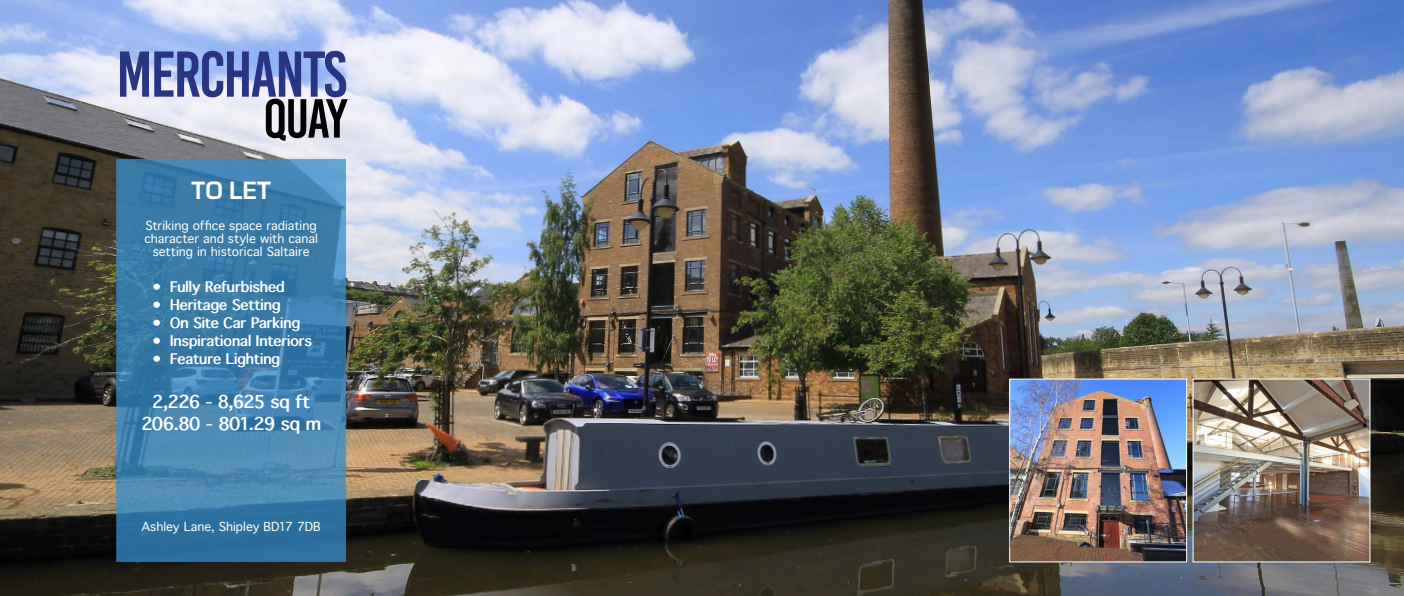
<style>
.page{position:relative;width:1404px;height:596px;background:#fff}
.page>*{position:absolute;margin:0;border:0;box-sizing:border-box;transform-origin:0 0}
.t1{font:64.5px "Bebas Kai";letter-spacing:-.03em;color:#283583}
.t2{font:54.9px "Bebas Kai";color:#000}
.t3{font:700 26px "Eurostile";color:#fff}
.t4{font:700 17px/22px "Thonburi";letter-spacing:-.045em;color:#fff;text-align:center}
.t5{font:700 14px "Thonburi";color:#fff}
.t6{font:12px/13px "Thonburi";color:#fff;text-align:center}
.t7{font:11.9px "Thonburi";color:#fff}
</style>
<div class="page">
<img style="left:0;top:0;width:1403px;height:595px">
<img style="left:1194px;top:380px;width:173px;height:179px">
<div style="left:1192px;top:378px;width:177px;height:183px;border:1px solid #fff"></div>
<svg style="left:116px;top:159px;width:230px;height:402px;background:#3c7ca6"></svg>
<img style="left:1011px;top:380px;width:173px;height:179px">
<h1 class="t1" style="left:116px;top:40px;width:232px">MERCHANTS</h1>
<h2 class="t2" style="left:263px;top:89px;width:85px">QUAY</h2>
<h3 class="t3" style="left:191px;top:171px;width:81px">TO LET</h3>
<p class="t6" style="left:144px;top:219px;width:175px">Striking office space radiating character and style with canal setting in historical Saltaire</p>
<p class="t5" style="left:152px;top:279px;width:134px">• Fully Refurbished</p>
<p class="t5" style="left:152px;top:297px;width:130px">• Heritage Setting</p>
<p class="t5" style="left:152px;top:315px;width:150px">• On Site Car Parking</p>
<p class="t5" style="left:152px;top:333px;width:161px">• Inspirational Interiors</p>
<p class="t5" style="left:152px;top:351px;width:129px">• Feature Lighting</p>
<p class="t4" style="left:141px;top:391px;width:181px">2,226 - 8,625 sq ft<br>206.80 - 801.29 sq m</p>
<p class="t7" style="left:141px;top:520px;width:181px">Ashley Lane, Shipley BD17 7DB</p>
</div>
